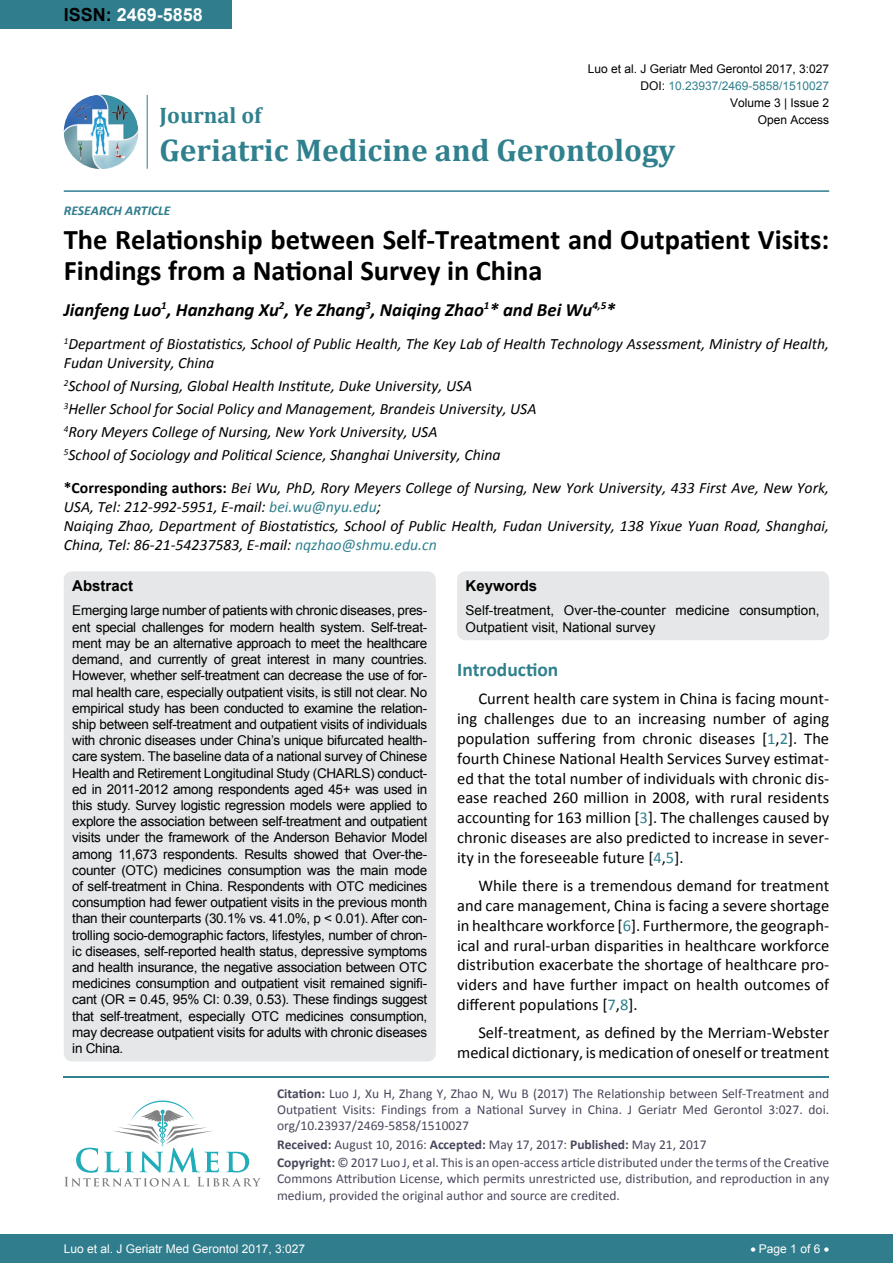
<style>
.page{position:relative;width:893px;height:1263px;background:#fff}
.page>*{position:absolute;margin:0;border:0;box-sizing:border-box;transform-origin:0 0}
.t1{font:700 31.5px "Cambria";color:#30808d}
.t2{font:700 28.5px/31.5px "Calibri";color:#000}
.t3{font:700 22.5px "Cambria";color:#30808d}
.t4{font:700 19.5px "Calibri";color:#30808d}
.t5{font:italic 700 18.75px "Calibri";color:#000}
.t6{font:700 18px "Arial";color:#fff}
.t7{font:16.5px/19.8px "Calibri";color:#000;text-align:justify}
.t8{font:italic 15.75px/18.9px "Calibri";color:#000}
.t9{font:700 15px "Arial";color:#000}
.t10{font:13.5px/16.2px "Arial";color:#000;text-align:justify}
.t11{font:13.5px/16.2px "Calibri";color:#47475c}
.t12{font:italic 700 13.5px "Calibri";color:#307d8d}
.t13{font:12px "Arial";color:#000}
.t14{font:12px "Arial";color:#fff}
.t15{font:12px "Arial";color:#30808d}
.s1{color:#000}
.s2{font-weight:700;font-style:normal}
.s3{color:#30808d}
.s4{font-weight:700}
</style>
<div class="page">
<hr style="left:64px;top:1076px;width:765px;height:2px;background:#30808d">
<svg style="left:65px;top:1100px;width:196px;height:86px"></svg>
<div style="left:0;top:0;width:231px;height:28px;background:#307d8d"></div>
<img style="left:64px;top:95px;width:74px;height:74px;border-radius:37px">
<hr style="left:147px;top:95px;width:1px;height:74px;background:#307d8d">
<hr style="left:64px;top:190px;width:765px;height:2px;background:#307d8d">
<div style="left:0;top:1234px;width:893px;height:29px;background:#307d8d"></div>
<div style="left:64px;top:571px;width:372px;height:490px;background:#e6e7e8;border-radius:9px"></div>
<div style="left:457px;top:571px;width:372px;height:69px;background:#e6e7e8;border-radius:9px"></div>
<h3 class="t6" style="left:64px;top:2px;width:141px"><span class="s1">ISSN:</span> 2469-5858</h3>
<p class="t13" style="left:588px;top:60px;width:243px">Luo et al. J Geriatr Med Gerontol 2017, 3:027</p>
<p class="t13" style="left:730px;top:95px;width:101px">Volume 3 | Issue 2</p>
<p class="t15" style="left:640px;top:78px;width:190px"><span class="s1">DOI:</span> 10.23937/2469-5858/1510027</p>
<h3 class="t3" style="left:160px;top:100px;width:103px">Journal of</h3>
<h1 class="t1" style="left:160px;top:128px;width:517px">Geriatric Medicine and Gerontology</h1>
<p class="t13" style="left:758px;top:112px;width:73px">Open Access</p>
<p class="t12" style="left:64px;top:202px;width:108px">RESEARCH ARTICLE</p>
<h2 class="t2" style="left:64px;top:222px;width:767px">The Relationship between Self-Treatment and Outpatient Visits:<br>Findings from a National Survey in China</h2>
<h3 class="t5" style="left:64px;top:298px;width:553px">Jianfeng Luo<sup>1</sup>, Hanzhang Xu<sup>2</sup>, Ye Zhang<sup>3</sup>, Naiqing Zhao<sup>1</sup>* and Bei Wu<sup>4,5</sup>*</h3>
<p class="t8" style="left:64px;top:333px;width:767px"><sup>1</sup>Department of Biostatistics, School of Public Health, The Key Lab of Health Technology Assessment, Ministry of Health,<br>Fudan University, China</p>
<p class="t8" style="left:64px;top:373px;width:474px;line-height:23.1px"><sup>2</sup>School of Nursing, Global Health Institute, Duke University, USA<br><sup>3</sup>Heller School for Social Policy and Management, Brandeis University, USA <sup>4</sup>Rory Meyers College of Nursing, New York University, USA<br><sup>5</sup>School of Sociology and Political Science, Shanghai University, China</p>
<p class="t8" style="left:64px;top:478px;width:767px"><span class="s2">*Corresponding authors:</span> Bei Wu, PhD, Rory Meyers College of Nursing, New York University, 433 First Ave, New York, USA, Tel: 212-992-5951, E-mail: <span class="s3">bei.wu@nyu.edu</span>;<br>Naiqing Zhao, Department of Biostatistics, School of Public Health, Fudan University, 138 Yixue Yuan Road, Shanghai, China, Tel: 86-21-54237583, E-mail: <span class="s3">nqzhao@shmu.edu.cn</span></p>
<p class="t9" style="left:72px;top:575px;width:62px">Abstract</p>
<p class="t10" style="left:72px;top:603px;width:357px">Emerging large number of patients with chronic diseases, pres&shy;ent special challenges for modern health system. Self-treat&shy;ment may be an alternative approach to meet the healthcare demand, and currently of great interest in many countries.<br>However, whether self-treatment can decrease the use of for&shy;mal health care, especially outpatient visits, is still not clear. No empirical study has been conducted to examine the relation&shy;ship between self-treatment and outpatient visits of individuals with chronic diseases under China’s unique bifurcated health&shy;care system. The baseline data of a national survey of Chinese Health and Retirement Longitudinal Study (CHARLS) conduct&shy;ed in 2011-2012 among respondents aged 45+ was used in this study. Survey logistic regression models were applied to explore the association between self-treatment and outpatient visits under the framework of the Anderson Behavior Model among 11,673 respondents. Results showed that Over-the&shy;counter (OTC) medicines consumption was the main mode of self-treatment in China. Respondents with OTC medicines consumption had fewer outpatient visits in the previous month than their counterparts (30.1% vs. 41.0%, p &lt; 0.01). After con&shy;trolling socio-demographic factors, lifestyles, number of chron&shy;ic diseases, self-reported health status, depressive symptoms and health insurance, the negative association between OTC medicines consumption and outpatient visit remained signifi&shy;cant (OR = 0.45, 95% CI: 0.39, 0.53). These findings suggest that self-treatment, especially OTC medicines consumption, may decrease outpatient visits for adults with chronic diseases in China.</p>
<p class="t9" style="left:466px;top:575px;width:73px">Keywords</p>
<p class="t10" style="left:466px;top:603px;width:355px">Self-treatment, Over-the-counter medicine consumption,<br>Outpatient visit, National survey</p>
<h3 class="t4" style="left:457px;top:657px;width:103px">Introduction</h3>
<p class="t7" style="left:457px;top:689px;width:374px;text-indent:21px">Current health care system in China is facing mount&shy;ing challenges due to an increasing number of aging population suffering from chronic diseases [<span class="s3">1</span>,<span class="s3">2</span>]. The fourth Chinese National Health Services Survey estimat&shy;ed that the total number of individuals with chronic dis&shy;ease reached 260 million in 2008, with rural residents accounting for 163 million [<span class="s3">3</span>]. The challenges caused by chronic diseases are also predicted to increase in sever&shy;ity in the foreseeable future [<span class="s3">4</span>,<span class="s3">5</span>].</p>
<p class="t7" style="left:457px;top:876px;width:374px;text-indent:21px">While there is a tremendous demand for treatment and care management, China is facing a severe shortage in healthcare workforce [<span class="s3">6</span>]. Furthermore, the geograph&shy;ical and rural-urban disparities in healthcare workforce distribution exacerbate the shortage of healthcare pro&shy;viders and have further impact on health outcomes of different populations [<span class="s3">7</span>,<span class="s3">8</span>].</p>
<p class="t7" style="left:457px;top:1023px;width:374px;text-align:right">Self-treatment, as defined by the Merriam-Webster medical dictionary, is medication of oneself or treatment</p>
<p class="t11" style="left:277px;top:1085px;width:554px;text-align:justify"><span class="s4">Citation:</span> Luo J, Xu H, Zhang Y, Zhao N, Wu B (2017) The Relationship between Self-Treatment and Outpatient Visits: Findings from a National Survey in China. J Geriatr Med Gerontol 3:027. doi. org/10.23937/2469-5858/1510027</p>
<p class="t11" style="left:277px;top:1135px;width:554px;line-height:18.3px"><span class="s4">Received:</span> August 10, 2016: <span class="s4">Accepted:</span> May 17, 2017: <span class="s4">Published:</span> May 21, 2017<br><span class="s4">Copyright:</span> © 2017 Luo J, et al. This is an open-access article distributed under the terms of the Creative</p>
<p class="t11" style="left:277px;top:1171px;width:554px">Commons Attribution License, which permits unrestricted use, distribution, and reproduction in any medium, provided the original author and source are credited.</p>
<p class="t14" style="left:64px;top:1241px;width:243px">Luo et al. J Geriatr Med Gerontol 2017, 3:027</p>
<p class="t14" style="left:750px;top:1241px;width:80px">• Page 1 of 6 •</p>
</div>
